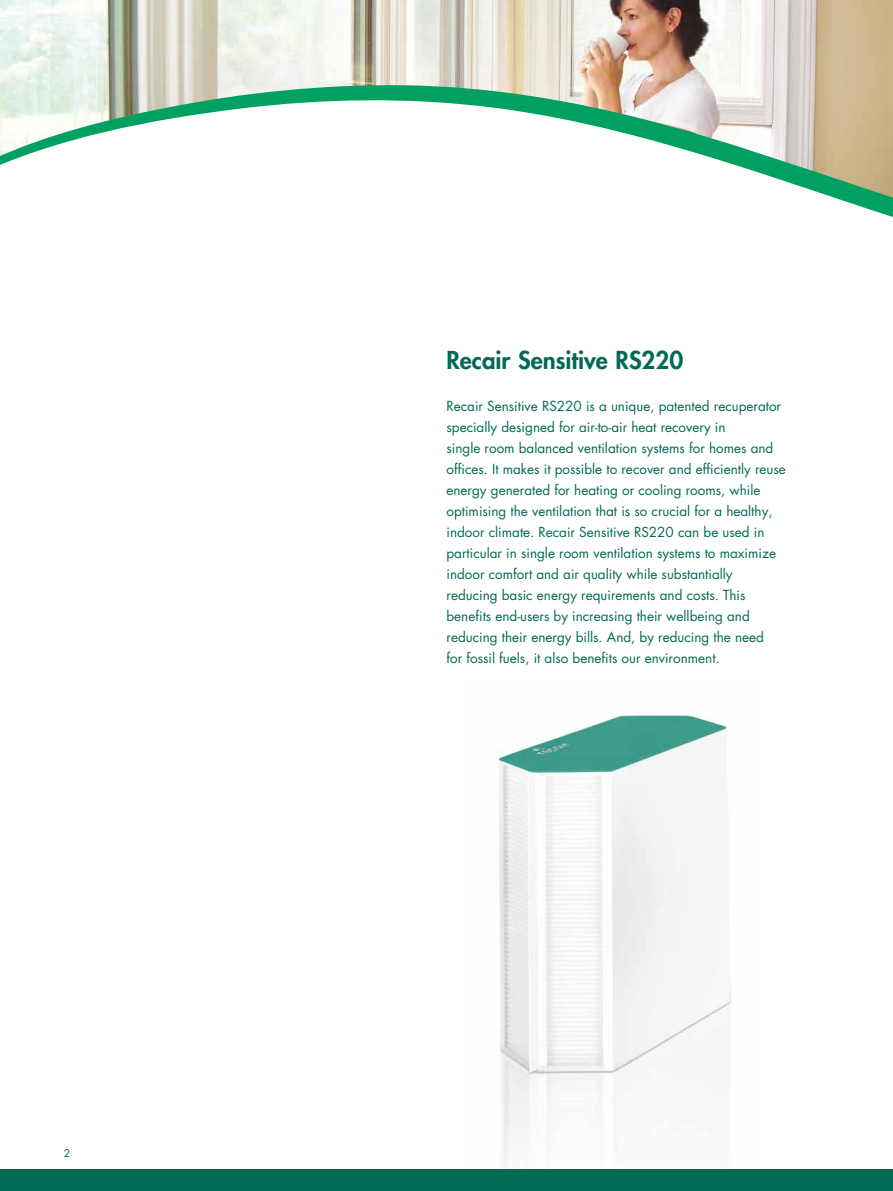
<style>
.page{position:relative;width:893px;height:1191px;background:#fff}
.page>*{position:absolute;margin:0;border:0;box-sizing:border-box;transform-origin:0 0}
.t1{font:800 24px "Futura";color:#006a55}
.t2{font:13.5px/21px "Futura";color:#006a55}
.t3{font:10.5px "Futura";color:#006a55}
</style>
<div class="page">
<img style="left:497px;top:715px;width:234px;height:451px">
<div style="left:0;top:1169px;width:893px;height:22px;background:#006a55"></div>
<svg style="left:0;top:0;width:893px;height:217px"></svg>
<p class="t3" style="left:64px;top:1145px;width:8px">2</p>
<h1 class="t1" style="left:446px;top:344px;width:238px">Recair Sensitive RS220</h1>
<p class="t2" style="left:446px;top:395px;width:341px">Recair Sensitive RS220 is a unique, patented recuperator specially designed for air-to-air heat recovery in<br>single room balanced ventilation systems for homes and offices. It makes it possible to recover and efficiently reuse energy generated for heating or cooling rooms, while optimising the ventilation that is so crucial for a healthy, indoor climate. Recair Sensitive RS220 can be used in particular in single room ventilation systems to maximize indoor comfort and air quality while substantially reducing basic energy requirements and costs. This benefits end-users by increasing their wellbeing and reducing their energy bills. And, by reducing the need<br>for fossil fuels, it also benefits our environment.</p>
</div>
